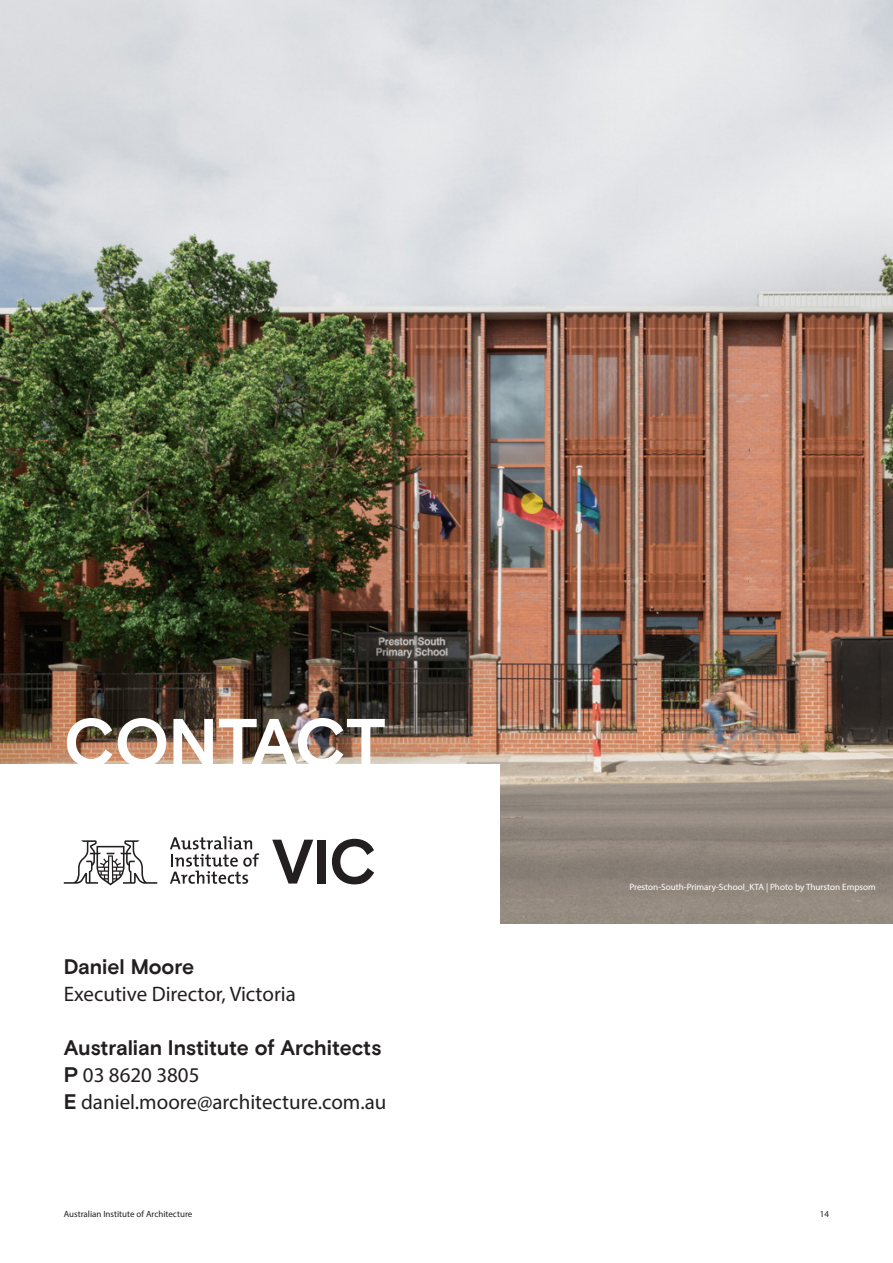
<style>
.page{position:relative;width:893px;height:1263px;background:#fff}
.page>*{position:absolute;margin:0;border:0;box-sizing:border-box;transform-origin:0 0}
.Main_Header{font:700 67.5px "Basis Grotesque Pro";letter-spacing:-.015em;color:#fff}
.t1{font:700 62.7px "Basis Grotesque Pro";color:#231f20}
.Bodycopy{font:21px/27px "Myriad Pro";color:#231f20}
.Bodycopy-2{font:700 21px "Basis Grotesque Pro";letter-spacing:-.01em;color:#231f20}
.Image_Accreditation{font:9.15px "Myriad Pro";color:#fff}
.t2{font:9px "Myriad Pro";color:#231f20}
.s1{font-family:"Basis Grotesque Pro";font-weight:700}
</style>
<div class="page">
<img style="left:0;top:0;width:893px;height:924px">
<div style="left:0;top:764px;width:500px;height:439px;background:#fff"></div>
<svg style="left:170px;top:836px;width:89px;height:48px"></svg>
<svg style="left:64px;top:840px;width:93px;height:45px"></svg>
<p class="Main_Header" style="left:64px;top:703px;width:324px">CONTACT</p>
<p class="t1" style="left:272px;top:825px;width:107px">VIC</p>
<p class="Bodycopy" style="left:64px;top:953px;width:234px"><span class="s1">Daniel Moore<br></span>Executive Director, Victoria</p>
<p class="Bodycopy-2" style="left:64px;top:1036px;width:319px">Australian Institute of Architects</p>
<p class="Bodycopy" style="left:64px;top:1061px;width:137px"><span class="s1">P</span> 03 8620 3805</p>
<p class="Bodycopy" style="left:64px;top:1088px;width:324px"><span class="s1">E</span> daniel.moore@architecture.com.au</p>
<p class="Image_Accreditation" style="left:629px;top:881px;width:248px">Preston-South-Primary-School_KTA | Photo by Thurston Empsom</p>
<p class="t2" style="left:64px;top:1209px;width:130px">Australian Institute of Architecture</p>
<p class="t2" style="left:820px;top:1209px;width:11px">14</p>
</div>
